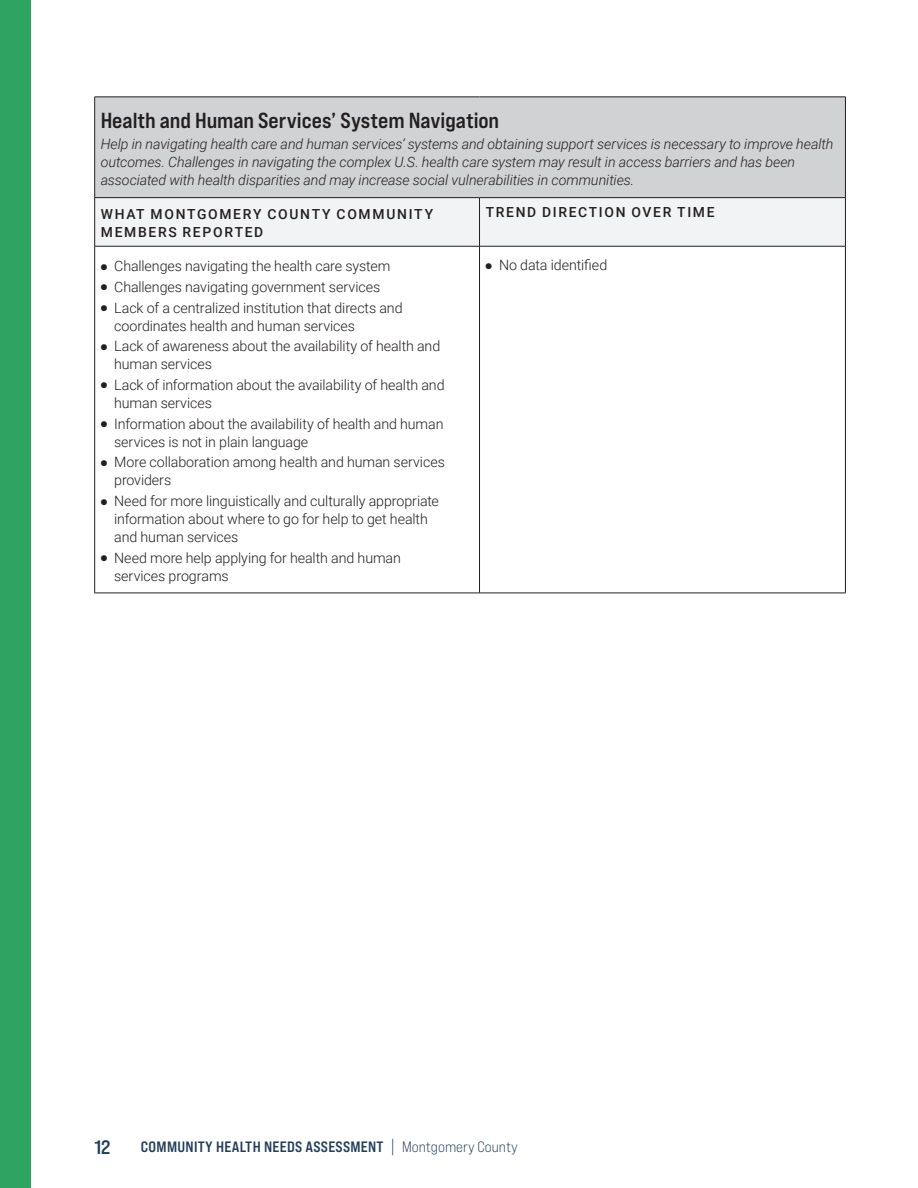
<style>
.page{position:relative;width:918px;height:1188px;background:#fff}
.page>*{position:absolute;margin:0;border:0;box-sizing:border-box;transform-origin:0 0}
.t1{font:21.75px "Bebas Neue Pro Exp Bd";letter-spacing:-.005em;color:#231f20}
.t2{font:19.5px "Bebas Neue Pro Exp Bd";color:#213d5b}
.t3{font:15px "Bebas Neue Pro Exp Bd";letter-spacing:.02em;color:#213d5b}
.t4{font:300 14.25px/18px "Roboto";letter-spacing:-.005em;color:#231f20}
.t5{font:italic 300 14.25px/18px "Roboto";letter-spacing:-.005em;color:#231f20}
.t6{font:500 13.8px/18px "Roboto";letter-spacing:.12em;color:#231f20}
.s1{font-family:"Bebas Neue Pro Exp Bk";font-size:16.5px}
.s2{font-family:"Bebas Neue Pro Exp Bk"}
</style>
<div class="page">
<div style="left:0;top:0;width:31px;height:1188px;background:#2fa460"></div>
<div style="left:95px;top:97px;width:750px;height:101px;background:#d1d2d4"></div>
<div style="left:95px;top:198px;width:750px;height:48px;background:#f2f3f4"></div>
<hr style="left:94px;top:593px;width:386px;height:1px;background:#231f20">
<hr style="left:480px;top:593px;width:366px;height:1px;background:#231f20">
<hr style="left:94px;top:246px;width:1px;height:347px;background:#231f20">
<hr style="left:479px;top:246px;width:1px;height:347px;background:#231f20">
<hr style="left:845px;top:246px;width:1px;height:347px;background:#231f20">
<hr style="left:94px;top:97px;width:386px;height:1px;background:#231f20">
<hr style="left:94px;top:97px;width:1px;height:100px;background:#231f20">
<hr style="left:480px;top:97px;width:366px;height:1px;background:#231f20">
<hr style="left:845px;top:97px;width:1px;height:100px;background:#231f20">
<hr style="left:94px;top:197px;width:386px;height:1px;background:#231f20">
<hr style="left:94px;top:198px;width:1px;height:48px;background:#231f20">
<hr style="left:480px;top:197px;width:366px;height:1px;background:#231f20">
<hr style="left:479px;top:198px;width:1px;height:48px;background:#231f20">
<hr style="left:845px;top:198px;width:1px;height:48px;background:#231f20">
<hr style="left:94px;top:246px;width:386px;height:1px;background:#231f20">
<hr style="left:480px;top:246px;width:366px;height:1px;background:#231f20">
<h1 class="t1" style="left:101px;top:107px;width:400px">Health and Human Services’ System Navigation</h1>
<p class="t5" style="left:101px;top:135px;width:734px">Help in navigating health care and human services’ systems and obtaining support services is necessary to improve health outcomes. Challenges in navigating the complex U.S. health care system may result in access barriers and has been associated with health disparities and may increase social vulnerabilities in communities.</p>
<p class="t6" style="left:101px;top:205px;width:334px">WHAT MONTGOMERY COUNTY COMMUNITY<br>MEMBERS REPORTED</p>
<p class="t6" style="left:486px;top:203px;width:230px">TREND DIRECTION OVER TIME</p>
<p class="t4" style="left:101px;top:257px;width:291px">● Challenges navigating the health care system</p>
<p class="t4" style="left:101px;top:277px;width:281px">● Challenges navigating government services</p>
<p class="t4" style="left:114px;top:298px;width:290px;text-indent:-13px">● Lack of a centralized institution that directs and coordinates health and human services</p>
<p class="t4" style="left:114px;top:337px;width:328px;text-indent:-13px">● Lack of awareness about the availability of health and human services</p>
<p class="t4" style="left:114px;top:375px;width:332px;text-indent:-13px">● Lack of information about the availability of health and human services</p>
<p class="t4" style="left:114px;top:414px;width:331px;text-indent:-13px">● Information about the availability of health and human services is not in plain language</p>
<p class="t4" style="left:114px;top:453px;width:332px;text-indent:-13px">● More collaboration among health and human services providers</p>
<p class="t4" style="left:114px;top:491px;width:326px;text-indent:-13px">● Need for more linguistically and culturally appropriate information about where to go for help to get health and human services</p>
<p class="t4" style="left:114px;top:548px;width:288px;text-indent:-13px">● Need more help applying for health and human services programs</p>
<p class="t4" style="left:486px;top:256px;width:123px">● No data identified</p>
<h2 class="t2" style="left:94px;top:1135px;width:18px">12</h2>
<p class="t3" style="left:141px;top:1137px;width:378px">COMMUNITY HEALTH NEEDS ASSESSMENT <span class="s1">|</span> <span class="s2">Montgomery County</span></p>
</div>
